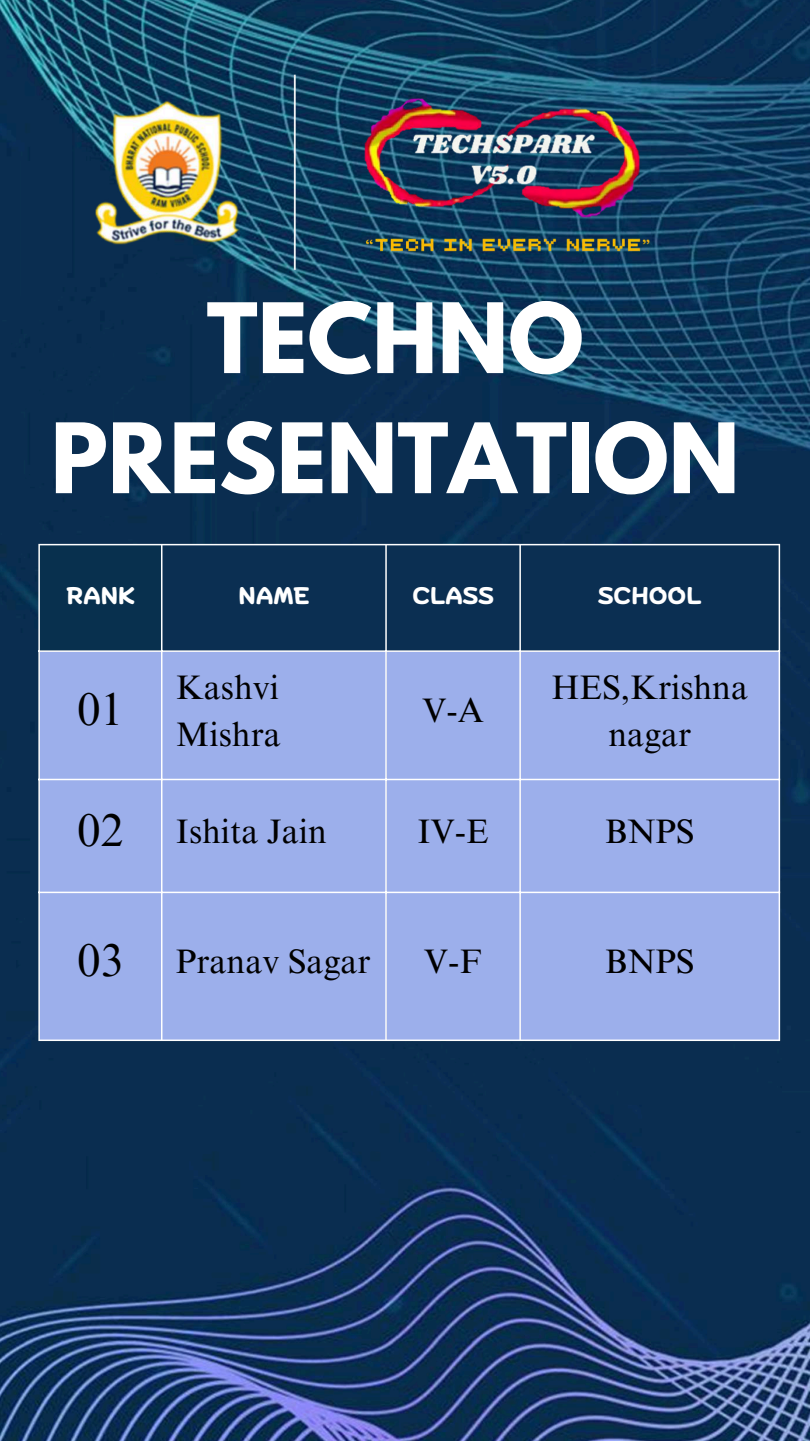
<style>
.page{position:relative;width:810px;height:1441px;background:#fff}
.page>*{position:absolute;margin:0;border:0;box-sizing:border-box;transform-origin:0 0}
.t1{font:700 85.8px/120px "League Spartan";color:#fff;text-align:center}
.t2{font:46px "Times NRMT Pro";color:#000}
.t3{font:34px/47.2px "Times NRMT Pro";color:#000}
.t4{font:700 24px "Biski";color:#fff}
.s1{font-size:46px}
</style>
<div class="page">
<img style="left:0;top:0;width:810px;height:1440px">
<img style="left:61px;top:62px;width:668px;height:215px">
<div style="left:39px;top:544px;width:123px;height:107px;background:#08304e"></div>
<div style="left:162px;top:545px;width:617px;height:105px;background:#0b2f52"></div>
<div style="left:40px;top:651px;width:739px;height:388px;background:#9cafeb"></div>
<hr style="left:38px;top:545px;width:2px;height:494px;background:#fff">
<hr style="left:161px;top:545px;width:1px;height:494px;background:#fff">
<hr style="left:385px;top:545px;width:2px;height:494px;background:#fff">
<hr style="left:519px;top:545px;width:2px;height:494px;background:#fff">
<hr style="left:779px;top:545px;width:1px;height:494px;background:#fff">
<hr style="left:38px;top:544px;width:742px;height:1px;background:#fff">
<hr style="left:38px;top:650px;width:742px;height:1px;background:#fff">
<hr style="left:38px;top:778px;width:742px;height:2px;background:#fff">
<hr style="left:38px;top:891px;width:742px;height:2px;background:#fff">
<hr style="left:38px;top:1039px;width:742px;height:1px;background:#fff">
<h1 class="t1" style="left:51px;top:289px;width:690px">TECHNO<br>PRESENTATION</h1>
<p class="t4" style="left:66px;top:586px;width:69px">RANK</p>
<p class="t4" style="left:239px;top:586px;width:72px">NAME</p>
<p class="t4" style="left:412px;top:586px;width:83px">CLASS</p>
<p class="t4" style="left:598px;top:586px;width:105px">SCHOOL</p>
<h2 class="t2" style="left:77px;top:691px;width:47px">01</h2>
<p class="t3" style="left:176px;top:668px;width:106px">Kashvi<br>Mishra</p>
<p class="t3" style="left:422px;top:691px;width:63px">V-A</p>
<p class="t3" style="left:551px;top:668px;width:198px;text-align:center">HES,Krishna nagar</p>
<p class="t3" style="left:77px;top:812px;width:251px"><span class="s1">02</span> Ishita Jain</p>
<p class="t3" style="left:417px;top:812px;width:73px">IV-E</p>
<p class="t3" style="left:605px;top:812px;width:91px">BNPS</p>
<p class="t3" style="left:77px;top:942px;width:295px"><span class="s1">03</span> Pranav Sagar</p>
<p class="t3" style="left:424px;top:942px;width:60px">V-F</p>
<p class="t3" style="left:605px;top:942px;width:91px">BNPS</p>
</div>
